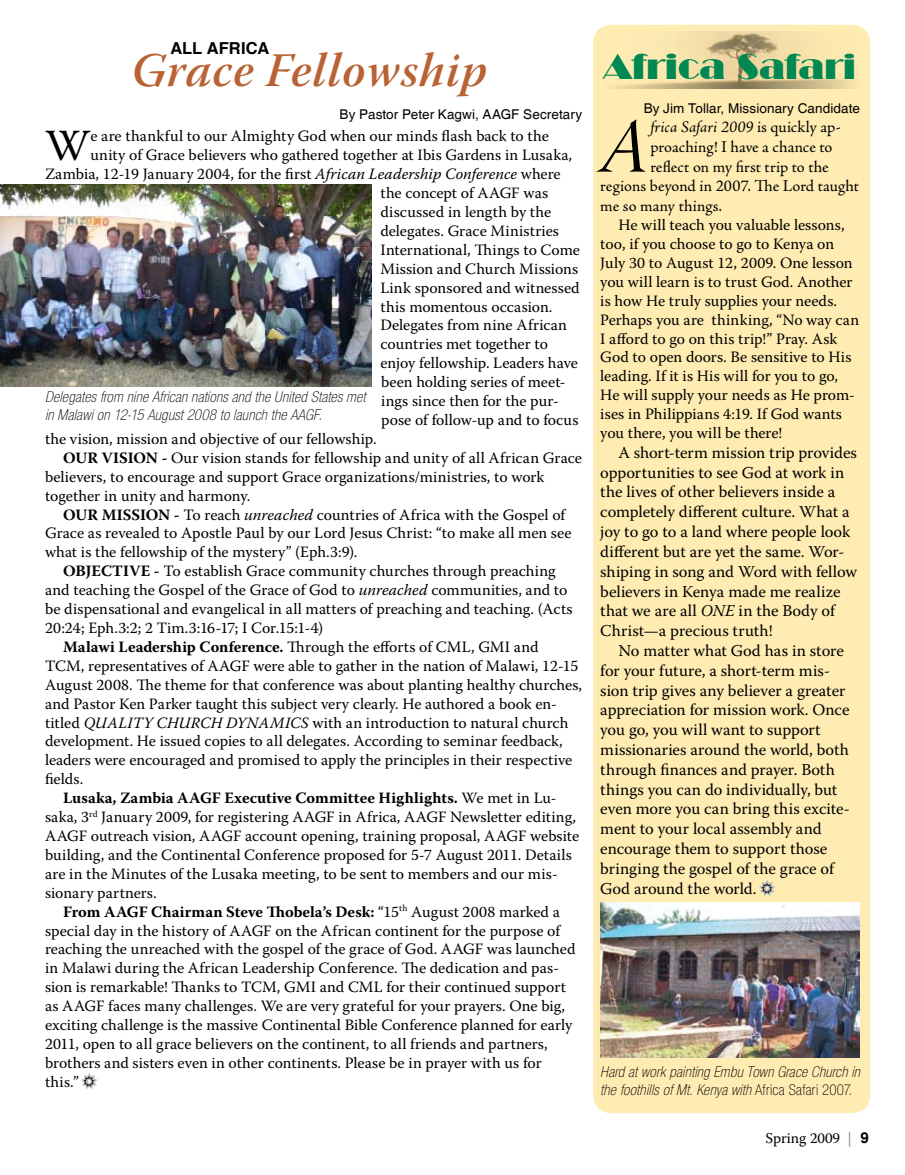
<style>
.page{position:relative;width:905px;height:1175px;background:#fff}
.page>*{position:absolute;margin:0;border:0;box-sizing:border-box;transform-origin:0 0}
.t1{font:76.35px "Warnock Pro It Disp";color:#000}
.t2{font:48px "Warnock Pro Semibold It Subh";letter-spacing:.025em;color:#b96334}
.t3{font:44.4px "Warnock Pro";color:#000}
.t4{font:34.5px "Broadway BT";letter-spacing:.005em;color:#008852}
.t5{font:16.5px/19.8px "Warnock Pro";color:#000}
.t6{font:16.5px "Adobe Jenson Pro";letter-spacing:.005em;color:#000}
.t7{font:italic 16.5px "Adobe Jenson Pro";letter-spacing:.005em;color:#000}
.t8{font:700 16.5px "Helvetica";color:#000}
.t9{font:15.75px/18.9px "Warnock Pro";color:#000}
.t10{font:700 15.75px "Warnock Pro";letter-spacing:.005em;color:#000}
.t11{font:italic 100 condensed 15px/18px "Helvetica Neue";letter-spacing:.02em;color:#000}
.t12{font:15px "Warnock Pro";color:#000}
.t13{font:13.5px "Helvetica";letter-spacing:.005em;color:#000}
.s1{font-style:italic}
.s2{font-weight:700}
.s3{font-weight:400}
.s4{font-style:normal}
.s5{color:#808285}
.s6{font-family:"Helvetica";font-weight:700}
</style>
<div class="page">
<div style="left:593px;top:25px;width:277px;height:1088px;background:#ffecb2;border-radius:18px"></div>
<img style="left:600px;top:902px;width:260px;height:155px">
<img style="left:614px;top:32px;width:239px;height:56px">
<img style="left:0;top:185px;width:371px;height:202px">
<svg style="left:759px;top:880px;width:16px;height:16px"></svg>
<svg style="left:81px;top:1073px;width:16px;height:16px"></svg>
<p class="t8" style="left:170px;top:38px;width:101px">ALL AFRICA</p>
<h2 class="t2" style="left:131px;top:42px;width:356px">Grace Fellowship</h2>
<p class="t13" style="left:339px;top:107px;width:244px">By Pastor Peter Kagwi, AAGF Secretary</p>
<h3 class="t3" style="left:45px;top:119px;width:47px">W</h3>
<p class="t9" style="left:90px;top:126px;width:460px">e are thankful to our Almighty God when our minds flash back to the</p>
<p class="t9" style="left:90px;top:145px;width:483px">unity of Grace believers who gathered together at Ibis Gardens in Lusaka,</p>
<p class="t9" style="left:45px;top:164px;width:517px">Zambia, 12-19 January 2004, for the first <span class="s1">African Leadership Conference</span> where</p>
<p class="t9" style="left:380px;top:183px;width:169px">the concept of AAGF was</p>
<p class="t9" style="left:380px;top:202px;width:172px">discussed in length by the</p>
<p class="t9" style="left:380px;top:221px;width:180px">delegates. Grace Ministries</p>
<p class="t9" style="left:380px;top:240px;width:201px">International, Things to Come</p>
<p class="t9" style="left:380px;top:259px;width:199px">Mission and Church Missions</p>
<p class="t9" style="left:380px;top:278px;width:201px">Link sponsored and witnessed</p>
<p class="t9" style="left:380px;top:297px;width:173px">this momentous occasion.</p>
<p class="t9" style="left:380px;top:315px;width:188px">Delegates from nine African</p>
<p class="t9" style="left:380px;top:334px;width:169px">countries met together to</p>
<p class="t9" style="left:380px;top:353px;width:199px">enjoy fellowship. Leaders have</p>
<p class="t9" style="left:381px;top:372px;width:186px">been holding series of meet-</p>
<p class="t9" style="left:381px;top:391px;width:179px">ings since then for the pur-</p>
<p class="t9" style="left:381px;top:410px;width:199px">pose of follow-up and to focus</p>
<p class="t9" style="left:45px;top:429px;width:333px">the vision, mission and objective of our fellowship.</p>
<p class="t9" style="left:63px;top:448px;width:520px"><span class="s2">OUR VISION -</span> Our vision stands for fellowship and unity of all African Grace</p>
<p class="t9" style="left:45px;top:467px;width:500px">believers, to encourage and support Grace organizations/ministries, to work</p>
<p class="t9" style="left:45px;top:486px;width:207px">together in unity and harmony.</p>
<p class="t9" style="left:63px;top:504px;width:503px"><span class="s2">OUR MISSION -</span> To reach <span class="s1">unreached</span> countries of Africa with the Gospel of</p>
<p class="t9" style="left:45px;top:523px;width:528px">Grace as revealed to Apostle Paul by our Lord Jesus Christ: “to make all men see</p>
<p class="t9" style="left:45px;top:542px;width:314px">what is the fellowship of the mystery” (Eph.3:9).</p>
<p class="t9" style="left:63px;top:561px;width:494px"><span class="s2">OBJECTIVE -</span> To establish Grace community churches through preaching</p>
<p class="t9" style="left:45px;top:580px;width:524px">and teaching the Gospel of the Grace of God to <span class="s1">unreached</span> communities, and to</p>
<p class="t9" style="left:45px;top:599px;width:529px">be dispensational and evangelical in all matters of preaching and teaching. (Acts</p>
<p class="t9" style="left:45px;top:618px;width:280px">20:24; Eph.3:2; 2 Tim.3:16-17; I Cor.15:1-4)</p>
<p class="t9" style="left:63px;top:637px;width:477px"><span class="s2">Malawi Leadership Conference.</span> Through the efforts of CML, GMI and</p>
<p class="t9" style="left:45px;top:656px;width:535px">TCM, representatives of AAGF were able to gather in the nation of Malawi, 12-15</p>
<p class="t9" style="left:45px;top:675px;width:538px">August 2008. The theme for that conference was about planting healthy churches,</p>
<p class="t9" style="left:45px;top:693px;width:513px">and Pastor Ken Parker taught this subject very clearly. He authored a book en-</p>
<p class="t9" style="left:45px;top:712px;width:525px">titled <span class="s1">QUALITY CHURCH DYNAMICS</span> with an introduction to natural church</p>
<p class="t9" style="left:45px;top:731px;width:519px">development. He issued copies to all delegates. According to seminar feedback,</p>
<p class="t9" style="left:45px;top:750px;width:528px">leaders were encouraged and promised to apply the principles in their respective</p>
<p class="t9" style="left:45px;top:769px;width:40px">fields.</p>
<p class="t10" style="left:63px;top:788px;width:495px">Lusaka, Zambia AAGF Executive Committee Highlights. <span class="s3">We met in Lu-</span></p>
<p class="t9" style="left:45px;top:807px;width:532px">saka, 3<sup>rd</sup> January 2009, for registering AAGF in Africa, AAGF Newsletter editing,</p>
<p class="t9" style="left:45px;top:826px;width:535px">AAGF outreach vision, AAGF account opening, training proposal, AAGF website</p>
<p class="t9" style="left:45px;top:845px;width:528px">building, and the Continental Conference proposed for 5-7 August 2011. Details</p>
<p class="t9" style="left:45px;top:864px;width:514px">are in the Minutes of the Lusaka meeting, to be sent to members and our mis-</p>
<p class="t9" style="left:45px;top:882px;width:113px">sionary partners.</p>
<p class="t10" style="left:63px;top:902px;width:498px">From AAGF Chairman Steve Thobela’s Desk: <span class="s3">“15</span><sup>th</sup> <span class="s3">August 2008 marked a</span></p>
<p class="t9" style="left:45px;top:920px;width:516px">special day in the history of AAGF on the African continent for the purpose of</p>
<p class="t9" style="left:45px;top:939px;width:532px">reaching the unreached with the gospel of the grace of God. AAGF was launched</p>
<p class="t9" style="left:45px;top:958px;width:515px">in Malawi during the African Leadership Conference. The dedication and pas-</p>
<p class="t9" style="left:45px;top:977px;width:522px">sion is remarkable! Thanks to TCM, GMI and CML for their continued support</p>
<p class="t9" style="left:45px;top:996px;width:521px">as AAGF faces many challenges. We are very grateful for your prayers. One big,</p>
<p class="t9" style="left:45px;top:1015px;width:529px">exciting challenge is the massive Continental Bible Conference planned for early</p>
<p class="t9" style="left:45px;top:1034px;width:504px">2011, open to all grace believers on the continent, to all friends and partners,</p>
<p class="t9" style="left:45px;top:1053px;width:498px">brothers and sisters even in other continents. Please be in prayer with us for</p>
<p class="t9" style="left:45px;top:1071px;width:35px">this.”</p>
<p class="t11" style="left:45px;top:387px;width:322px">Delegates from nine African nations and the United States met in Malawi on 12-15 August 2008 to launch the AAGF.</p>
<h3 class="t4" style="left:604px;top:45px;width:254px">Africa Safari</h3>
<p class="t13" style="left:643px;top:101px;width:218px">By Jim Tollar, Missionary Candidate</p>
<h1 class="t1" style="left:600px;top:105px;width:51px">A</h1>
<p class="t7" style="left:650px;top:117px;width:192px">frica Safari 2009 <span class="s4">is quickly ap-</span></p>
<p class="t6" style="left:650px;top:137px;width:184px">proaching! I have a chance to</p>
<p class="t6" style="left:650px;top:157px;width:180px">reflect on my first trip to the</p>
<p class="t6" style="left:600px;top:177px;width:260px">regions beyond in 2007. The Lord taught</p>
<p class="t6" style="left:600px;top:197px;width:123px">me so many things.</p>
<p class="t9" style="left:600px;top:215px;width:260px;text-indent:18px">He will teach you valuable lessons, too, if you choose to go to Kenya on July 30 to August 12, 2009. One lesson you will learn is to trust God. Another is how He truly supplies your needs.<br>Perhaps you are thinking, “No way can I afford to go on this trip!” Pray. Ask God to open doors. Be sensitive to His leading. If it is His will for you to go, He will supply your needs as He prom&shy;ises in Philippians 4:19. If God wants you there, you will be there!</p>
<p class="t5" style="left:600px;top:442px;width:258px;text-indent:18px">A short-term mission trip provides opportunities to see God at work in the lives of other believers inside a completely different culture. What a joy to go to a land where people look different but are yet the same. Wor&shy;shiping in song and Word with fellow believers in Kenya made me realize that we are all <span class="s1">ONE</span> in the Body of Christ—a precious truth!</p>
<p class="t5" style="left:600px;top:640px;width:251px;text-indent:18px">No matter what God has in store for your future, a short-term mis&shy;sion trip gives any believer a greater appreciation for mission work. Once you go, you will want to support missionaries around the world, both through finances and prayer. Both things you can do individually, but even more you can bring this excite&shy;ment to your local assembly and encourage them to support those bringing the gospel of the grace of<br>God around the world.</p>
<p class="t11" style="left:600px;top:1062px;width:261px">Hard at work painting Embu Town Grace Church in the foothills of Mt. Kenya with <span class="s4">Africa Safari 2007</span>.</p>
<p class="t12" style="left:765px;top:1129px;width:105px">Spring 2009 <span class="s5">|</span> <span class="s6">9</span></p>
</div>
